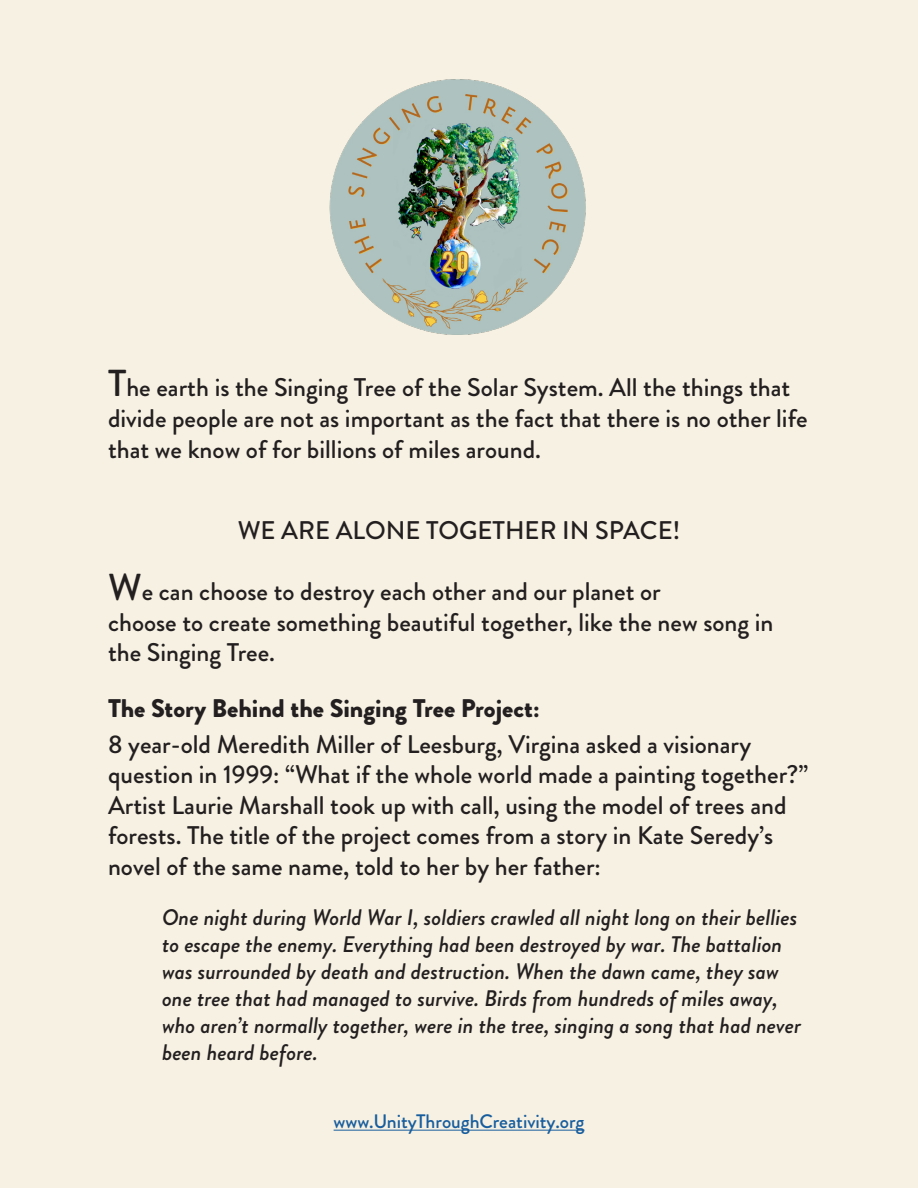
<style>
.page{position:relative;width:918px;height:1188px;background:#f6f1e2}
.page>*{position:absolute;margin:0;border:0;box-sizing:border-box;transform-origin:0 0}
.t1{font:500 25.5px/30.6px "Brandon Grotesque";color:#231f20}
.t2{font:900 25.5px "Brandon Grotesque";color:#231f20}
.t3{font:italic 500 22.5px/27px "Brandon Grotesque";color:#231f20}
.t4{font:500 19.5px "Brandon Grotesque";color:#175d9e}
.s1{font-size:37.5px}
</style>
<div class="page">
<img style="left:326px;top:74px;width:264px;height:264px">
<hr style="left:334px;top:1130px;width:250px;height:1px;background:#175d9e">
<p class="t1" style="left:108px;top:373px;width:701px"><span class="s1">T</span>he earth is the Singing Tree of the Solar System. All the things that divide people are not as important as the fact that there is no other life that we know of for billions of miles around.</p>
<p class="t1" style="left:238px;top:516px;width:444px">WE ARE ALONE TOGETHER IN SPACE!</p>
<p class="t1" style="left:108px;top:577px;width:554px"><span class="s1">W</span>e can choose to destroy each other and our planet or</p>
<p class="t1" style="left:108px;top:607px;width:667px">choose to create something beautiful together, like the new song in the Singing Tree.</p>
<p class="t2" style="left:108px;top:690px;width:433px">The Story Behind the Singing Tree Project:</p>
<p class="t1" style="left:108px;top:729px;width:702px">8 year-old Meredith Miller of Leesburg, Virgina asked a visionary question in 1999: “What if the whole world made a painting together?” Artist Laurie Marshall took up with call, using the model of trees and forests. The title of the project comes from a story in Kate Seredy’s novel of the same name, told to her by her father:</p>
<p class="t3" style="left:162px;top:904px;width:641px">One night during World War I, soldiers crawled all night long on their bellies to escape the enemy. Everything had been destroyed by war. The battalion was surrounded by death and destruction. When the dawn came, they saw one tree that had managed to survive. Birds from hundreds of miles away, who aren’t normally together, were in the tree, singing a song that had never been heard before.</p>
<p class="t4" style="left:334px;top:1108px;width:252px">www.UnityThroughCreativity.org</p>
</div>
